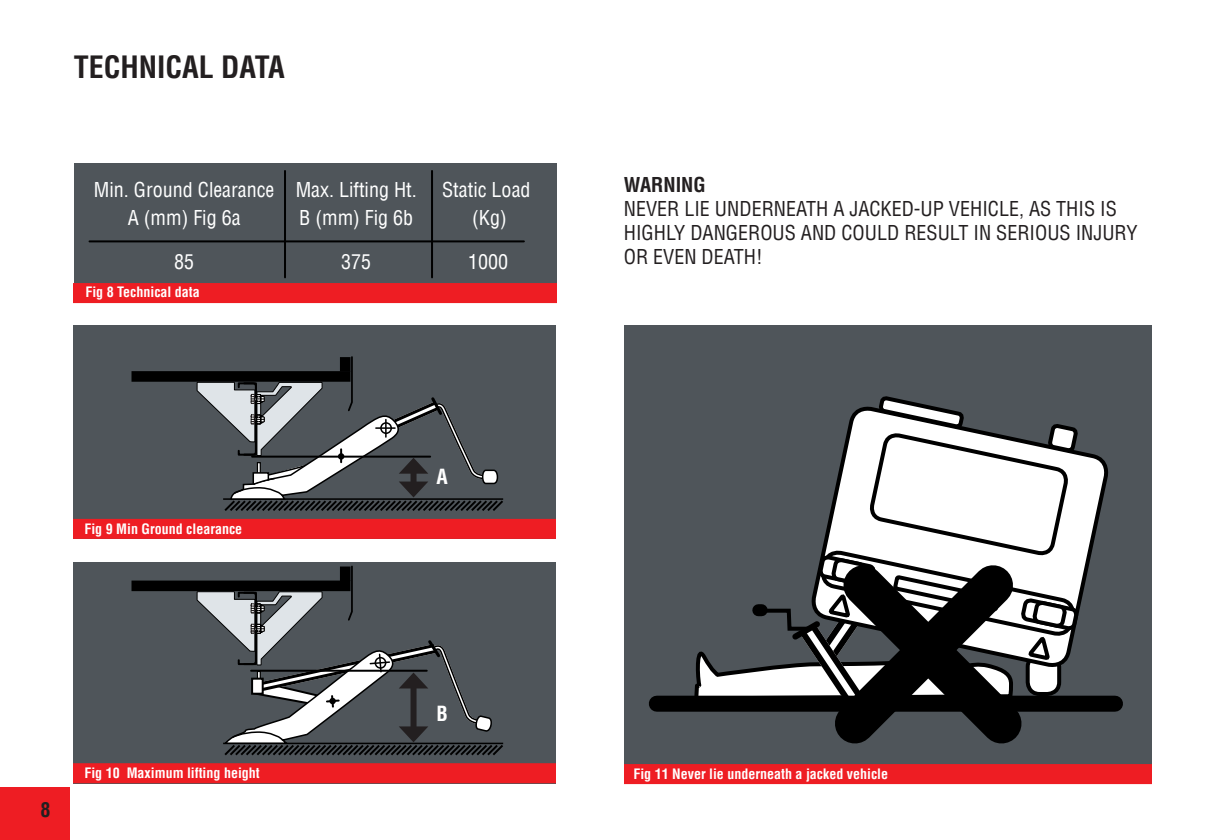
<style>
.page{position:relative;width:1225px;height:840px;background:#fff}
.page>*{position:absolute;margin:0;border:0;box-sizing:border-box;transform-origin:0 0}
.t1{font:700 condensed 30px "Helvetica Com";color:#231f20}
.MAIN_BODY{font:700 condensed 20.4px "Helvetica Com";color:#fff}
.MAIN_BODY-2{font:condensed 20px/24px "Helvetica Com";color:#231f20}
.t2{font:condensed 20px "Helvetica Com";color:#fff}
.MAIN_BODY-3{font:700 condensed 20px "Helvetica Com";color:#231f20}
.FIGURE_X{font:700 condensed 14px "Helvetica Com";color:#fff}
</style>
<div class="page">
<div style="left:0;top:787px;width:69px;height:52px;background:#ee1d23"></div>
<div style="left:624px;top:325px;width:527px;height:458px;background:#4f555a"></div>
<div style="left:624px;top:763px;width:527px;height:20px;background:#ee1d23"></div>
<div style="left:74px;top:325px;width:482px;height:213px;background:#4f555a"></div>
<div style="left:74px;top:518px;width:482px;height:20px;background:#ee1d23"></div>
<div style="left:74px;top:561px;width:482px;height:221px;background:#4f555a"></div>
<div style="left:74px;top:762px;width:482px;height:20px;background:#ee1d23"></div>
<div style="left:74px;top:163px;width:482px;height:140px;background:#4f555a"></div>
<div style="left:74px;top:283px;width:482px;height:20px;background:#ee1d23"></div>
<hr style="left:89px;top:240px;width:435px;height:2px;background:#000">
<hr style="left:284px;top:171px;width:2px;height:106px;background:#000">
<hr style="left:431px;top:171px;width:2px;height:106px;background:#000">
<div style="left:137px;top:371px;width:208px;height:10px;background:#000"></div>
<div style="left:137px;top:580px;width:208px;height:10px;background:#000"></div>
<svg style="left:196px;top:356px;width:308px;height:155px"></svg>
<svg style="left:196px;top:565px;width:308px;height:191px"></svg>
<hr style="left:251px;top:669px;width:176px;height:2px;background:#000">
<svg style="left:1080px;top:451px;width:29px;height:156px"></svg>
<div style="left:657px;top:695px;width:458px;height:16px;background:#000"></div>
<svg style="left:692px;top:396px;width:388px;height:316px"></svg>
<svg style="left:1049px;top:528px;width:9px;height:237px"></svg>
<svg style="left:798px;top:528px;width:251px;height:237px"></svg>
<p class="t1" style="left:74px;top:47px;width:212px">TECHNICAL DATA</p>
<p class="t2" style="left:94px;top:177px;width:324px">Min. Ground Clearance Max. Lifting Ht.</p>
<p class="t2" style="left:442px;top:177px;width:90px">Static Load</p>
<p class="t2" style="left:128px;top:205px;width:114px">A (mm) Fig 6a</p>
<p class="t2" style="left:299px;top:205px;width:115px">B (mm) Fig 6b</p>
<p class="t2" style="left:472px;top:205px;width:36px">(Kg)</p>
<p class="t2" style="left:174px;top:249px;width:21px">85</p>
<p class="t2" style="left:341px;top:249px;width:31px">375</p>
<p class="t2" style="left:468px;top:249px;width:41px">1000</p>
<p class="FIGURE_X" style="left:85px;top:282px;width:116px">Fig 8 Technical data</p>
<p class="FIGURE_X" style="left:84px;top:519px;width:159px">Fig 9 Min Ground clearance</p>
<h3 class="MAIN_BODY-3" style="left:40px;top:795px;width:11px">8</h3>
<p class="FIGURE_X" style="left:84px;top:763px;width:177px">Fig 10 Maximum lifting height</p>
<p class="MAIN_BODY" style="left:436px;top:463px;width:13px">A</p>
<p class="MAIN_BODY" style="left:436px;top:699px;width:13px">B</p>
<p class="MAIN_BODY-3" style="left:624px;top:171px;width:83px">WARNING</p>
<p class="MAIN_BODY-2" style="left:624px;top:197px;width:515px">NEVER LIE UNDERNEATH A JACKED-UP VEHICLE, AS THIS IS<br>HIGHLY DANGEROUS AND COULD RESULT IN SERIOUS INJURY<br>OR EVEN DEATH!</p>
<p class="FIGURE_X" style="left:633px;top:764px;width:256px">Fig 11 Never lie underneath a jacked vehicle</p>
</div>
